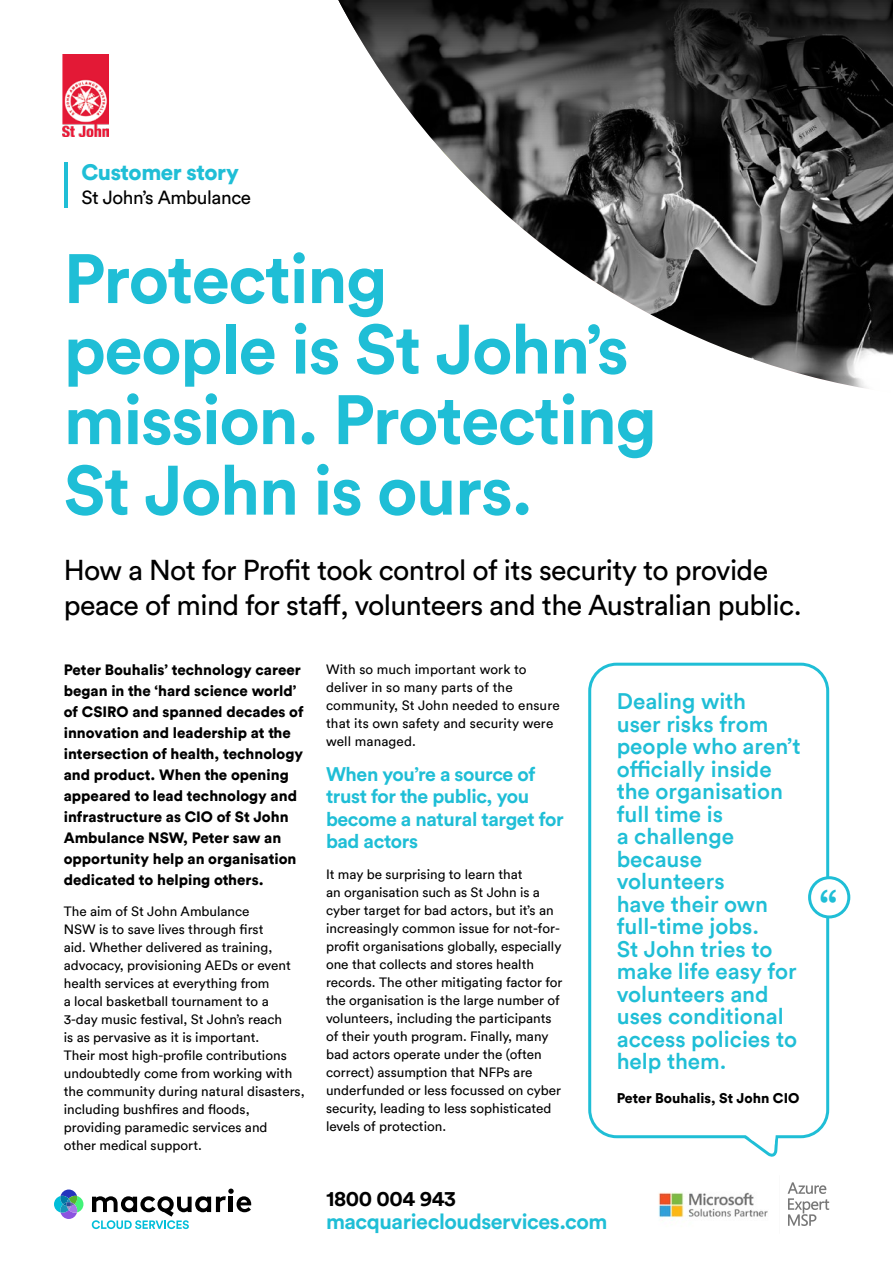
<style>
.page{position:relative;width:893px;height:1263px;background:#fff}
.page>*{position:absolute;margin:0;border:0;box-sizing:border-box;transform-origin:0 0}
.t1{font:700 69px/70.5px "Circular Std";letter-spacing:-.02em;color:#1fbed6}
.t2{font:49.2px "Circular";color:#1fbed6}
.t3{font:28.5px/35.2px "Circular Std";letter-spacing:-.02em;color:#000}
.t4{font:500 22.5px/22.5px "Circular";color:#1fbed6}
.t5{font:900 22.2px "Circular Std";letter-spacing:-.02em;color:#1fbed6}
.t6{font:700 21.45px "Circular Std";letter-spacing:-.02em;color:#1fbed6}
.t7{font:700 21.45px "Circular Std";letter-spacing:-.02em;color:#000}
.t8{font:700 19.5px/22.5px "Circular Std";letter-spacing:-.02em;color:#1fbed6}
.t9{font:18.9px "Circular Std";letter-spacing:-.02em;color:#000}
.t10{font:900 15px/21px "Circular";color:#000}
.t11{font:900 14.1px "Circular";color:#000}
.t12{font:13.5px/18px "Circular";color:#000}
</style>
<div class="page">
<div style="left:588px;top:663px;width:241px;height:475px;border:3px solid #1fbed6;border-radius:27px"></div>
<svg style="left:741px;top:1134px;width:39px;height:23px"></svg>
<div style="left:810px;top:878px;width:39px;height:39px;background:#fff;border-radius:50%"></div>
<div style="left:808px;top:876px;width:42px;height:42px;border:3px solid #1fbed6;border-radius:50%"></div>
<svg style="left:54px;top:1189px;width:29px;height:30px"></svg>
<svg style="left:92px;top:1188px;width:159px;height:41px"></svg>
<svg style="left:788px;top:1182px;width:41px;height:44px"></svg>
<img style="left:658px;top:1192px;width:110px;height:26px">
<img style="left:62px;top:54px;width:47px;height:82px">
<hr style="left:64px;top:162px;width:4px;height:46px;background:#1fbed6">
<svg style="left:338px;top:0;width:555px;height:388px"></svg>
<h3 class="t5" style="left:82px;top:157px;width:159px">Customer story</h3>
<h3 class="t9" style="left:82px;top:186px;width:171px">St John’s Ambulance</h3>
<h1 class="t1" style="left:64px;top:242px;width:595px">Protecting<br>people is St John’s mission. Protecting<br>St John is ours.</h1>
<h3 class="t3" style="left:64px;top:552px;width:740px">How a Not for Profit took control of its security to provide peace of mind for staff, volunteers and the Australian public.</h3>
<p class="t10" style="left:64px;top:658px;width:241px">Peter Bouhalis’ technology career began in the ‘hard science world’ of CSIRO and spanned decades of innovation and leadership at the intersection of health, technology and product. When the opening appeared to lead technology and infrastructure as CIO of St John<br>Ambulance NSW, Peter saw an opportunity help an organisation dedicated to helping others.</p>
<p class="t12" style="left:64px;top:901px;width:242px">The aim of St John Ambulance<br>NSW is to save lives through first<br>aid. Whether delivered as training, advocacy, provisioning AEDs or event health services at everything from<br>a local basketball tournament to a 3-day music festival, St John’s reach<br>is as pervasive as it is important.<br>Their most high-profile contributions undoubtedly come from working with the community during natural disasters, including bushfires and floods, providing paramedic services and<br>other medical support.</p>
<p class="t12" style="left:326px;top:659px;width:235px">With so much important work to deliver in so many parts of the community, St John needed to ensure that its own safety and security were well managed.</p>
<h3 class="t8" style="left:326px;top:762px;width:239px">When you’re a source of trust for the public, you become a natural target for bad actors</h3>
<p class="t12" style="left:326px;top:865px;width:238px">It may be surprising to learn that<br>an organisation such as St John is a cyber target for bad actors, but it’s an increasingly common issue for not-for&shy;profit organisations globally, especially one that collects and stores health records. The other mitigating factor for the organisation is the large number of volunteers, including the participants of their youth program. Finally, many bad actors operate under the (often correct) assumption that NFPs are underfunded or less focussed on cyber security, leading to less sophisticated levels of protection.</p>
<p class="t4" style="left:617px;top:689px;width:185px">Dealing with<br>user risks from people who aren’t officially inside the organisation full time is<br>a challenge because volunteers<br>have their own full-time jobs.<br>St John tries to make life easy for volunteers and uses conditional access policies to help them.</p>
<p class="t11" style="left:617px;top:1088px;width:184px">Peter Bouhalis, St John CIO</p>
<h3 class="t7" style="left:326px;top:1185px;width:131px">1800 004 943</h3>
<h3 class="t6" style="left:326px;top:1208px;width:283px">macquariecloudservices.com</h3>
<h2 class="t2" style="left:819px;top:875px;width:21px">“</h2>
</div>
